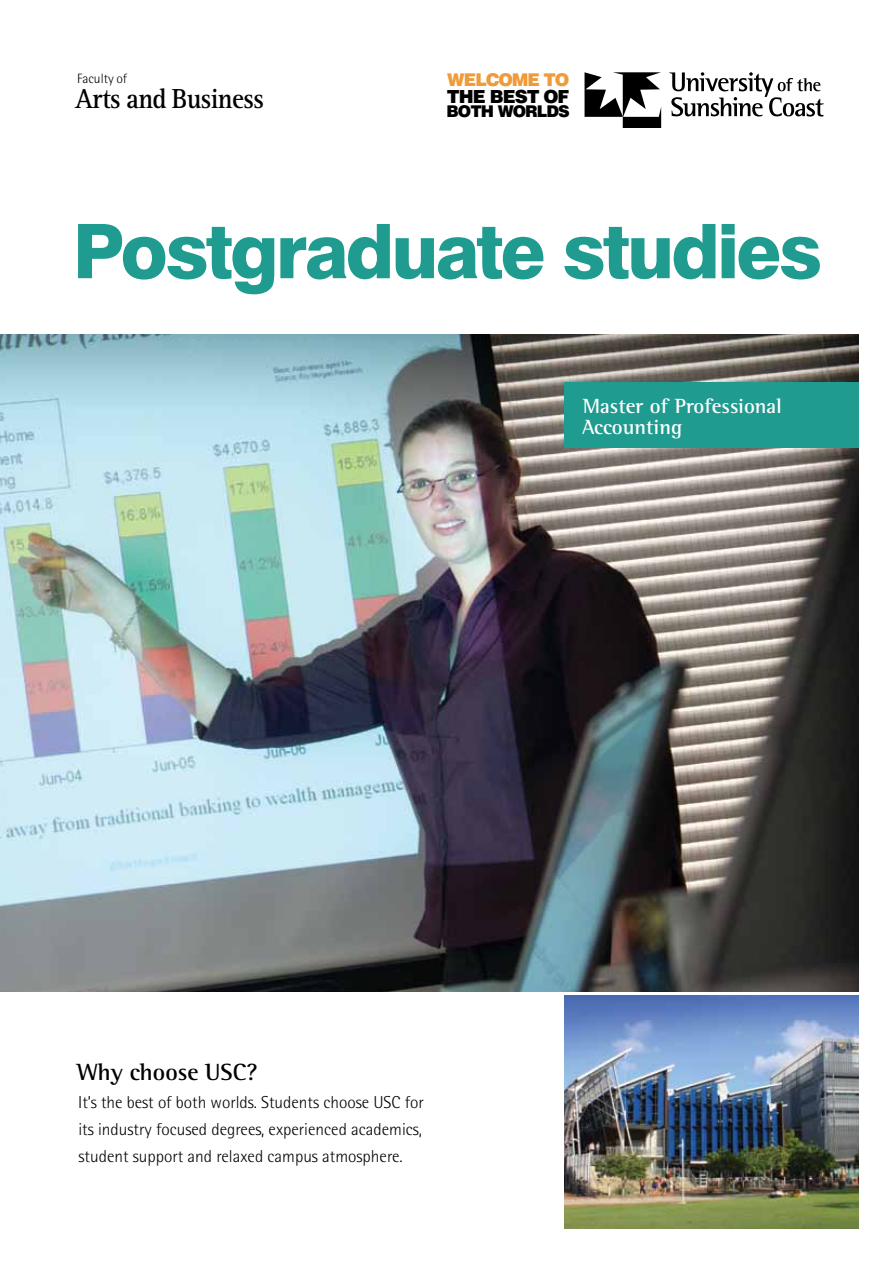
<style>
.page{position:relative;width:893px;height:1263px;background:#fff}
.page>*{position:absolute;margin:0;border:0;box-sizing:border-box;transform-origin:0 0}
.t1{font:800 75.3px "Swiss 721 BT";letter-spacing:-.04em;color:#1f9b90}
.t2{font:700 28.5px "Rotis Serif";letter-spacing:-.02em;color:#000;scale:.9 1}
.t3{font:700 24px "Rotis Semi Serif";color:#000}
.t4{font:700 21px/21px "Rotis Semi Serif";color:#fff}
.t5{font:900 18px "Swiss 721 BT";letter-spacing:-.05em;color:#000}
.t6{font:900 17.55px "Swiss 721 BT";letter-spacing:-.06em;color:#ef9b3a}
.t7{font:300 17.25px/27.5px "Rotis Semi Sans";color:#000;text-align:justify}
.t8{font:900 16.2px "Swiss 721 BT";letter-spacing:-.055em;color:#000}
.t9{font:300 13.5px "Rotis Semi Sans";color:#000}
</style>
<div class="page">
<img style="left:0;top:334px;width:859px;height:657px">
<svg style="left:585px;top:72px;width:76px;height:56px"></svg>
<svg style="left:669px;top:72px;width:155px;height:45px"></svg>
<img style="left:564px;top:996px;width:295px;height:233px">
<div style="left:564px;top:382px;width:295px;height:66px;background:#1f9b90"></div>
<p class="t9" style="left:77px;top:70px;width:51px">Faculty of</p>
<h2 class="t2" style="left:75px;top:82px;width:211px">Arts and Business</h2>
<p class="t6" style="left:447px;top:69px;width:124px">WELCOME TO</p>
<p class="t5" style="left:447px;top:85px;width:123px">THE BEST OF</p>
<p class="t8" style="left:446px;top:102px;width:125px">BOTH WORLDS</p>
<h1 class="t1" style="left:73px;top:205px;width:751px">Postgraduate studies</h1>
<p class="t4" style="left:582px;top:395px;width:201px">Master of Professional<br>Accounting</p>
<h3 class="t3" style="left:77px;top:1058px;width:182px">Why choose USC?</h3>
<p class="t7" style="left:78px;top:1088px;width:347px">It’s the best of both worlds. Students choose USC for its industry focused degrees, experienced academics, student support and relaxed campus atmosphere.</p>
</div>
